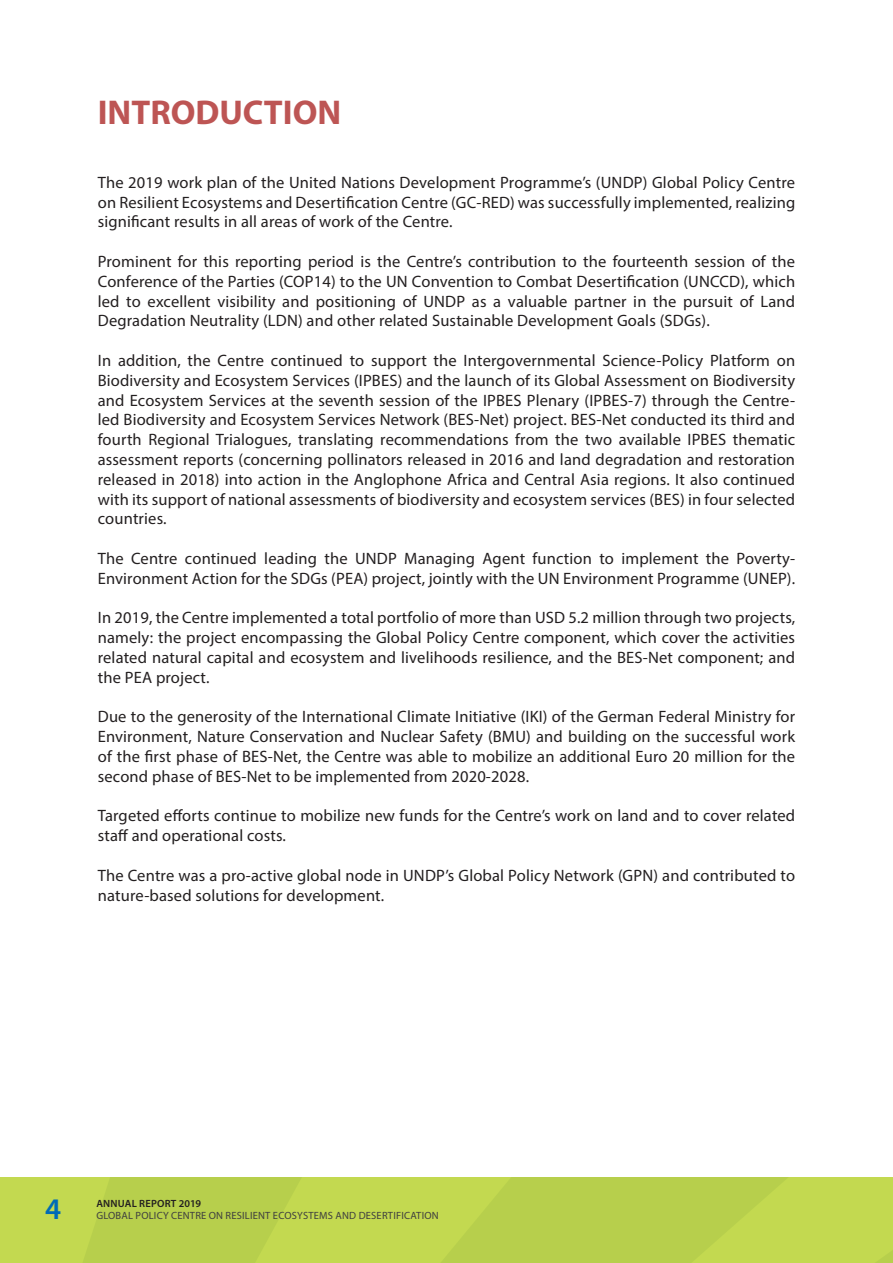
<style>
.page{position:relative;width:893px;height:1263px;background:#fff}
.page>*{position:absolute;margin:0;border:0;box-sizing:border-box;transform-origin:0 0}
.t1{font:700 34.5px "Myriad Pro";color:#bd5554}
.t2{font:600 30px "Myriad Pro";color:#006bb6}
.Body{font:16.5px/19.8px "Myriad Pro";letter-spacing:.01em;color:#231f20;text-align:justify}
.t3{font:10.5px "Myriad Pro";letter-spacing:.02em;color:#3e3e3f}
.t4{font:600 10.5px "Myriad Pro";letter-spacing:.02em;color:#231f20}
</style>
<div class="page">
<svg style="left:0;top:1178px;width:893px;height:85px;background:#bcd34d"></svg>
<p class="t1" style="left:98px;top:90px;width:245px">INTRODUCTION</p>
<p class="Body" style="left:98px;top:172px;width:699px">The 2019 work plan of the United Nations Development Programme’s (UNDP) Global Policy Centre on Resilient Ecosystems and Desertification Centre (GC-RED) was successfully implemented, realizing significant results in all areas of work of the Centre.</p>
<p class="Body" style="left:98px;top:251px;width:699px">Prominent for this reporting period is the Centre’s contribution to the fourteenth session of the Conference of the Parties (COP14) to the UN Convention to Combat Desertification (UNCCD), which led to excellent visibility and positioning of UNDP as a valuable partner in the pursuit of Land Degradation Neutrality (LDN) and other related Sustainable Development Goals (SDGs).</p>
<p class="Body" style="left:98px;top:350px;width:699px">In addition, the Centre continued to support the Intergovernmental Science-Policy Platform on Biodiversity and Ecosystem Services (IPBES) and the launch of its Global Assessment on Biodiversity and Ecosystem Services at the seventh session of the IPBES Plenary (IPBES-7) through the Centre&shy;led Biodiversity and Ecosystem Services Network (BES-Net) project. BES-Net conducted its third and fourth Regional Trialogues, translating recommendations from the two available IPBES thematic assessment reports (concerning pollinators released in 2016 and land degradation and restoration released in 2018) into action in the Anglophone Africa and Central Asia regions. It also continued with its support of national assessments of biodiversity and ecosystem services (BES) in four selected countries.</p>
<p class="Body" style="left:98px;top:548px;width:699px">The Centre continued leading the UNDP Managing Agent function to implement the Poverty-<br>Environment Action for the SDGs (PEA) project, jointly with the UN Environment Programme (UNEP).</p>
<p class="Body" style="left:98px;top:608px;width:699px">In 2019, the Centre implemented a total portfolio of more than USD 5.2 million through two projects, namely: the project encompassing the Global Policy Centre component, which cover the activities related natural capital and ecosystem and livelihoods resilience, and the BES-Net component; and the PEA project.</p>
<p class="Body" style="left:98px;top:707px;width:699px">Due to the generosity of the International Climate Initiative (IKI) of the German Federal Ministry for Environment, Nature Conservation and Nuclear Safety (BMU) and building on the successful work of the first phase of BES-Net, the Centre was able to mobilize an additional Euro 20 million for the second phase of BES-Net to be implemented from 2020-2028.</p>
<p class="Body" style="left:98px;top:806px;width:699px">Targeted efforts continue to mobilize new funds for the Centre’s work on land and to cover related staff and operational costs.</p>
<p class="Body" style="left:98px;top:865px;width:699px">The Centre was a pro-active global node in UNDP’s Global Policy Network (GPN) and contributed to nature-based solutions for development.</p>
<h2 class="t2" style="left:45px;top:1190px;width:18px">4</h2>
<p class="t4" style="left:96px;top:1196px;width:106px">ANNUAL REPORT 2019</p>
<p class="t3" style="left:96px;top:1209px;width:344px">GLOBAL POLICY CENTRE ON RESILIENT ECOSYSTEMS AND DESERTIFICATION</p>
</div>
